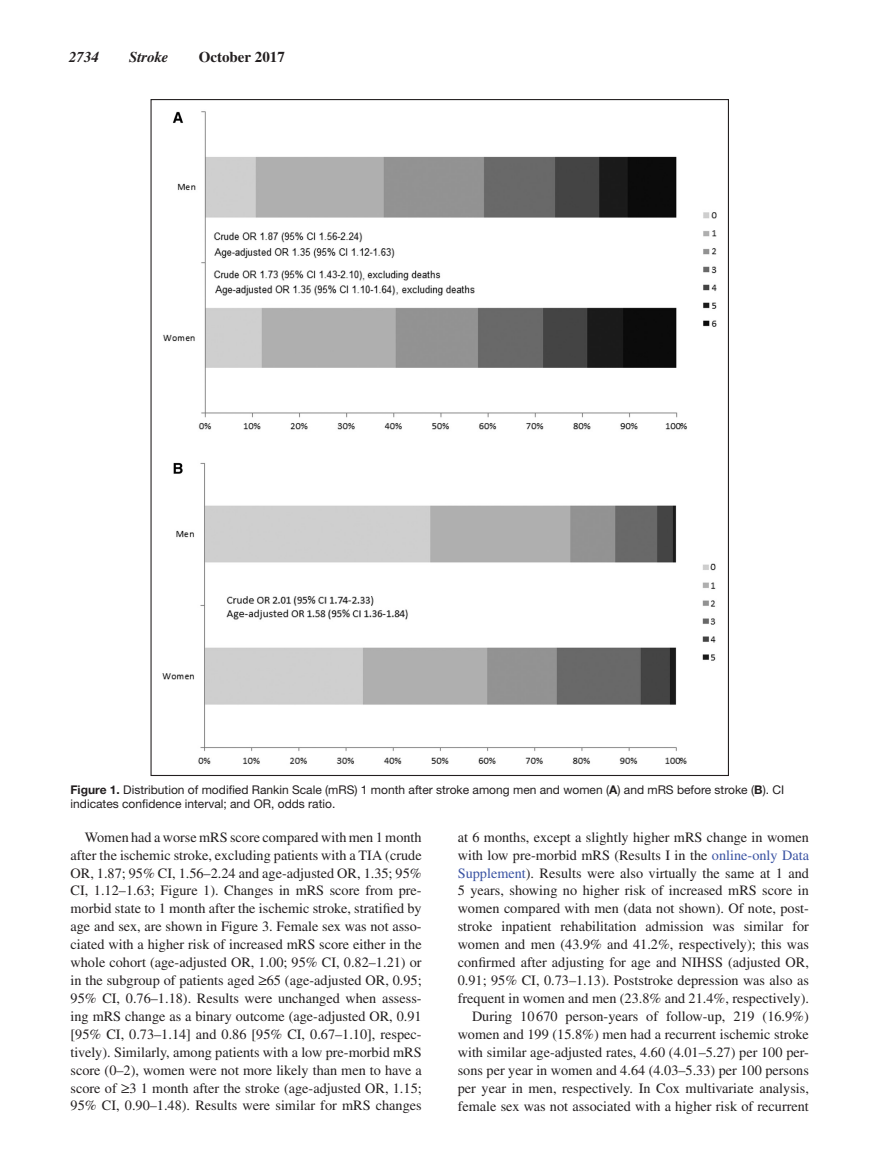
<style>
.page{position:relative;width:878px;height:1175px;background:#fff}
.page>*{position:absolute;margin:0;border:0;box-sizing:border-box;transform-origin:0 0}
.t1{font:700 15px "Times";color:#231f20}
.t2{font:italic 700 15px "Times";color:#231f20}
.t3{font:14.25px/17.9px "Times";color:#231f20;text-align:justify}
.t4{font:12px/13.5px "Helvetica Neue";color:#231f20}
.s1{font-weight:700}
.s2{font-family:"Gandhari Unicode"}
.s3{color:#3a53a3}
</style>
<div class="page">
<svg style="left:150px;top:99px;width:579px;height:677px"></svg>
<p class="t2" style="left:69px;top:48px;width:31px">2734</p>
<p class="t2" style="left:129px;top:48px;width:41px">Stroke</p>
<p class="t1" style="left:199px;top:48px;width:88px">October 2017</p>
<p class="t4" style="left:70px;top:783px;width:715px"><span class="s1">Figure 1.</span> Distribution of modified Rankin Scale (mRS) 1 month after stroke among men and women (<span class="s1">A</span>) and mRS before stroke (<span class="s1">B</span>). CI indicates confidence interval; and OR, odds ratio.</p>
<p class="t3" style="left:70px;top:828px;width:353px;text-indent:14px">Women had a worse mRS score compared with men 1 month after the ischemic stroke, excluding patients with a TIA (crude OR, 1.87; 95% CI, 1.56–2.24 and age-adjusted OR, 1.35; 95% CI, 1.12–1.63; Figure 1). Changes in mRS score from pre&shy;morbid state to 1 month after the ischemic stroke, stratified by age and sex, are shown in Figure 3. Female sex was not asso&shy;ciated with a higher risk of increased mRS score either in the whole cohort (age-adjusted OR, 1.00; 95% CI, 0.82–1.21) or in the subgroup of patients aged <span class="s2">≥</span>65 (age-adjusted OR, 0.95; 95% CI, 0.76–1.18). Results were unchanged when assess&shy;ing mRS change as a binary outcome (age-adjusted OR, 0.91 [95% CI, 0.73–1.14] and 0.86 [95% CI, 0.67–1.10], respec&shy;tively). Similarly, among patients with a low pre-morbid mRS score (0–2), women were not more likely than men to have a score of <span class="s2">≥</span>3 1 month after the stroke (age-adjusted OR, 1.15; 95% CI, 0.90–1.48). Results were similar for mRS changes</p>
<p class="t3" style="left:458px;top:828px;width:353px;text-align:right">at 6 months, except a slightly higher mRS change in women with low pre-morbid mRS (Results I in the <span class="s3">online-only Data Supplement</span>). Results were also virtually the same at 1 and 5 years, showing no higher risk of increased mRS score in women compared with men (data not shown). Of note, post&shy;stroke inpatient rehabilitation admission was similar for women and men (43.9% and 41.2%, respectively); this was confirmed after adjusting for age and NIHSS (adjusted OR, 0.91; 95% CI, 0.73–1.13). Poststroke depression was also as frequent in women and men (23.8% and 21.4%, respectively).<br>During 10670 person-years of follow-up, 219 (16.9%) women and 199 (15.8%) men had a recurrent ischemic stroke with similar age-adjusted rates, 4.60 (4.01–5.27) per 100 per&shy;sons per year in women and 4.64 (4.03–5.33) per 100 persons per year in men, respectively. In Cox multivariate analysis, female sex was not associated with a higher risk of recurrent</p>
</div>
